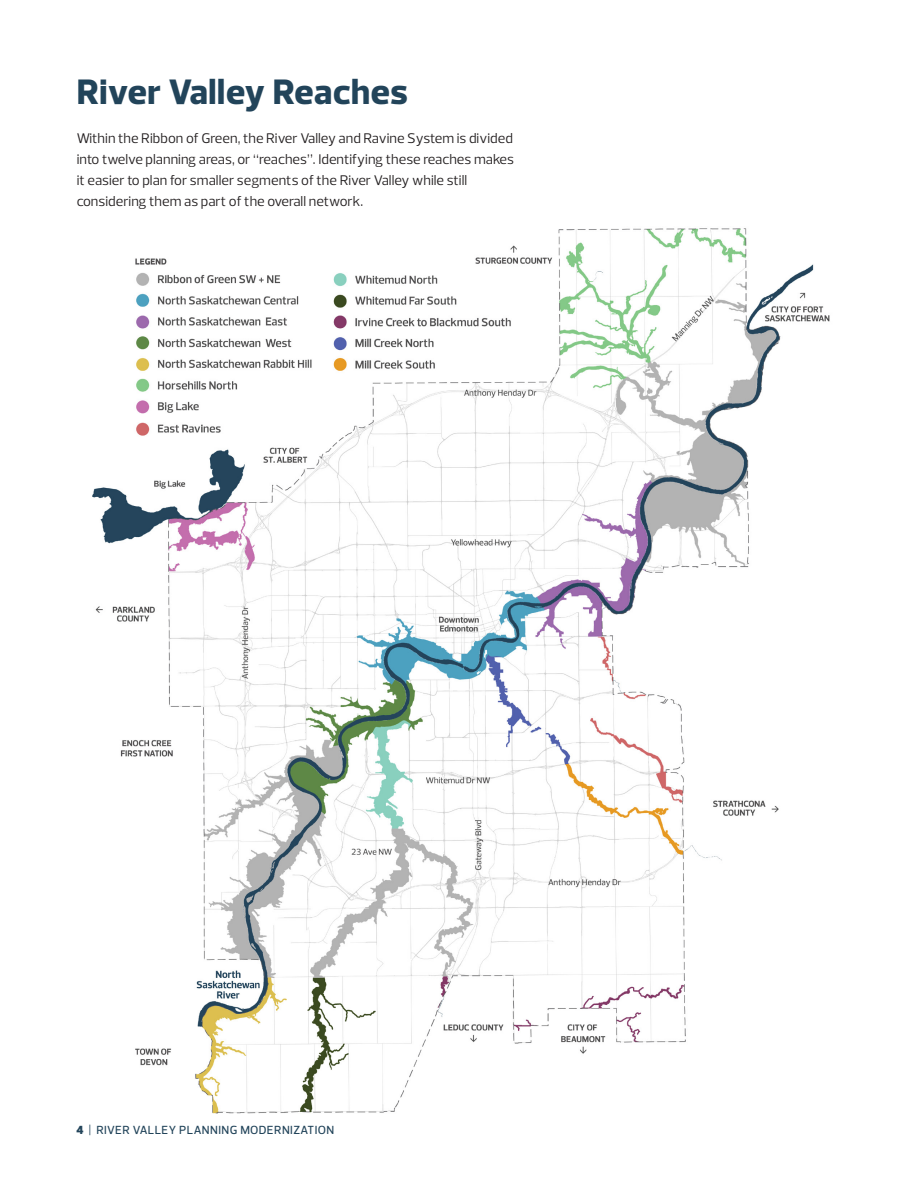
<style>
.page{position:relative;width:918px;height:1188px;background:#fff}
.page>*{position:absolute;margin:0;border:0;box-sizing:border-box;transform-origin:0 0}
._2_Headers{font:800 36px "Prelo";letter-spacing:.02em;color:#22445a}
.Text{font:14.25px/21px "Prelo";color:#231f20}
.t1{font:500 12px "Prelo";letter-spacing:.04em;color:#22445a}
.s1{font-weight:900}
</style>
<div class="page">
<img style="left:92px;top:228px;width:738px;height:886px">
<p class="_2_Headers" style="left:77px;top:69px;width:333px">River Valley Reaches</p>
<p class="Text" style="left:77px;top:127px;width:439px">Within the Ribbon of Green, the River Valley and Ravine System is divided into twelve planning areas, or “reaches”. Identifying these reaches makes it easier to plan for smaller segments of the River Valley while still considering them as part of the overall network.</p>
<p class="t1" style="left:76px;top:1123px;width:259px"><span class="s1">4</span> | RIVER VALLEY PLANNING MODERNIZATION</p>
</div>
